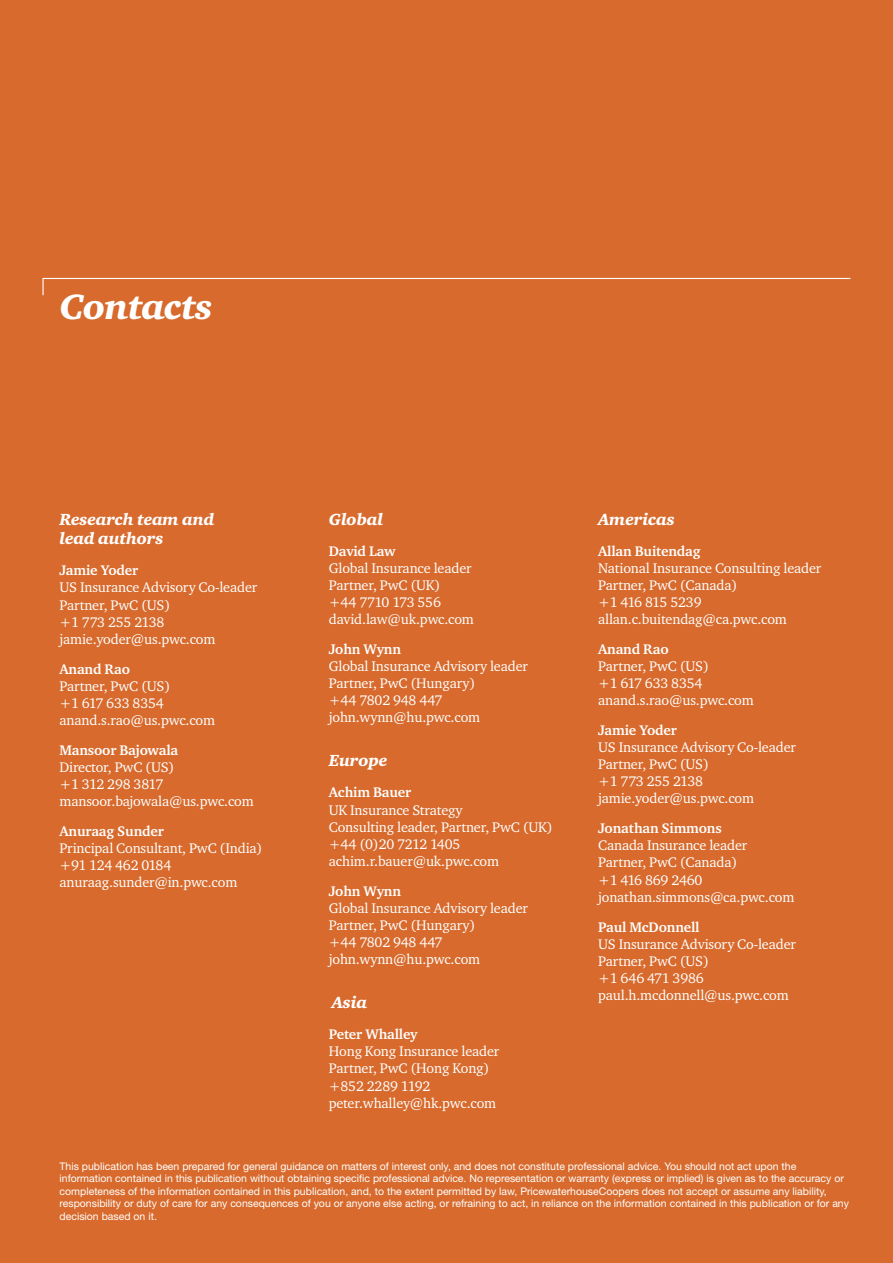
<style>
.page{position:relative;width:893px;height:1263px;background:#d76a2c}
.page>*{position:absolute;margin:0;border:0;box-sizing:border-box;transform-origin:0 0}
.t1{font:36px "Charter ITC Blac Ital";letter-spacing:-.025em;color:#fff}
.t2{font:16.5px/19.8px "Charter ITC Blac Ital";letter-spacing:-.01em;color:#fff}
.t3{font:14.25px/17.1px "Charter ITC";letter-spacing:-.01em;color:#fff}
.t4{font:700 14.25px "Charter ITC";letter-spacing:-.01em;color:#fff}
.t5{font:10.5px/12.6px "Helvetica Neue";color:#fff}
</style>
<div class="page">
<svg style="left:42px;top:277px;width:809px;height:19px"></svg>
<h1 class="t1" style="left:60px;top:286px;width:155px">Contacts</h1>
<p class="t2" style="left:59px;top:509px;width:156px">Research team and lead authors</p>
<p class="t4" style="left:59px;top:562px;width:80px">Jamie Yoder</p>
<p class="t3" style="left:59px;top:579px;width:199px">US Insurance Advisory Co-leader<br>Partner, PwC (US)<br>+1 773 255 2138 jamie.yoder@us.pwc.com</p>
<p class="t4" style="left:59px;top:660px;width:72px">Anand Rao</p>
<p class="t3" style="left:59px;top:677px;width:157px">Partner, PwC (US)<br>+1 617 633 8354 anand.s.rao@us.pwc.com</p>
<p class="t4" style="left:59px;top:741px;width:120px">Mansoor Bajowala</p>
<p class="t3" style="left:59px;top:758px;width:196px">Director, PwC (US)<br>+1 312 298 3817 mansoor.bajowala@us.pwc.com</p>
<p class="t4" style="left:59px;top:823px;width:106px">Anuraag Sunder</p>
<p class="t3" style="left:59px;top:839px;width:205px">Principal Consultant, PwC (India) +91 124 462 0184 anuraag.sunder@in.pwc.com</p>
<p class="t2" style="left:329px;top:509px;width:56px">Global</p>
<p class="t4" style="left:329px;top:542px;width:68px">David Law</p>
<p class="t3" style="left:329px;top:559px;width:147px">Global Insurance leader<br>Partner, PwC (UK)<br>+44 7710 173 556 david.law@uk.pwc.com</p>
<p class="t4" style="left:329px;top:640px;width:74px">John Wynn</p>
<p class="t3" style="left:329px;top:657px;width:201px">Global Insurance Advisory leader<br>Partner, PwC (Hungary)<br>+44 7802 948 447 john.wynn@hu.pwc.com</p>
<p class="t2" style="left:329px;top:751px;width:60px">Europe</p>
<p class="t4" style="left:329px;top:784px;width:84px">Achim Bauer</p>
<p class="t3" style="left:329px;top:801px;width:225px">UK Insurance Strategy<br>Consulting leader, Partner, PwC (UK) +44 (0)20 7212 1405 achim.r.bauer@uk.pwc.com</p>
<p class="t4" style="left:329px;top:882px;width:74px">John Wynn</p>
<p class="t3" style="left:329px;top:899px;width:201px">Global Insurance Advisory leader<br>Partner, PwC (Hungary)<br>+44 7802 948 447 john.wynn@hu.pwc.com</p>
<p class="t2" style="left:332px;top:993px;width:37px">Asia</p>
<p class="t4" style="left:329px;top:1026px;width:90px">Peter Whalley</p>
<p class="t3" style="left:329px;top:1043px;width:172px">Hong Kong Insurance leader<br>Partner, PwC (Hong Kong) +852 2289 1192 peter.whalley@hk.pwc.com</p>
<p class="t2" style="left:598px;top:509px;width:78px">Americas</p>
<p class="t4" style="left:598px;top:542px;width:104px">Allan Buitendag</p>
<p class="t3" style="left:598px;top:559px;width:225px">National Insurance Consulting leader<br>Partner, PwC (Canada)<br>+1 416 815 5239 allan.c.buitendag@ca.pwc.com</p>
<p class="t4" style="left:598px;top:640px;width:72px">Anand Rao</p>
<p class="t3" style="left:598px;top:657px;width:157px">Partner, PwC (US)<br>+1 617 633 8354 anand.s.rao@us.pwc.com</p>
<p class="t4" style="left:598px;top:722px;width:80px">Jamie Yoder</p>
<p class="t3" style="left:598px;top:739px;width:199px">US Insurance Advisory Co-leader<br>Partner, PwC (US)<br>+1 773 255 2138 jamie.yoder@us.pwc.com</p>
<p class="t4" style="left:598px;top:820px;width:125px">Jonathan Simmons</p>
<p class="t3" style="left:598px;top:837px;width:198px">Canada Insurance leader<br>Partner, PwC (Canada)<br>+1 416 869 2460 jonathan.simmons@ca.pwc.com</p>
<p class="t4" style="left:598px;top:918px;width:103px">Paul McDonnell</p>
<p class="t3" style="left:598px;top:935px;width:199px">US Insurance Advisory Co-leader<br>Partner, PwC (US)<br>+1 646 471 3986 paul.h.mcdonnell@us.pwc.com</p>
<p class="t5" style="left:60px;top:1160px;width:791px">This publication has been prepared for general guidance on matters of interest only, and does not constitute professional advice. You should not act upon the information contained in this publication without obtaining specific professional advice. No representation or warranty (express or implied) is given as to the accuracy or completeness of the information contained in this publication, and, to the extent permitted by law, PricewaterhouseCoopers does not accept or assume any liability, responsibility or duty of care for any consequences of you or anyone else acting, or refraining to act, in reliance on the information contained in this publication or for any decision based on it.</p>
</div>
